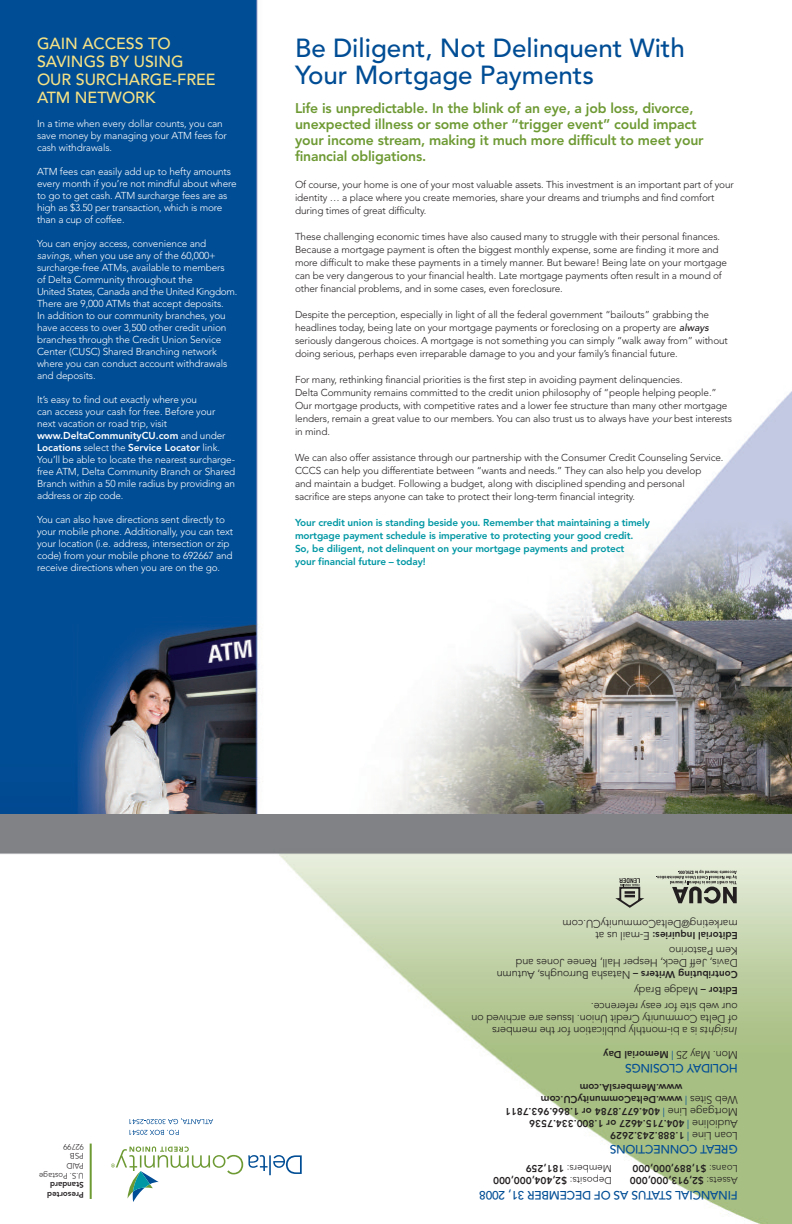
<style>
.page{position:relative;width:792px;height:1224px;background:#fff}
.page>*{position:absolute;margin:0;border:0;box-sizing:border-box;transform-origin:0 0}
.t1{font:500 26px/27px "Avenir";color:#014d95}
.t2{font:500 16px/18px "Avenir";color:#f6e285}
.t3{font:800 14px/16px "Avenir";letter-spacing:-.01em;color:#6e9a34}
.t4{font:500 12px "Avenir";letter-spacing:-.015em;color:#014d95}
.t5{font:300 11px/12px "Avenir";letter-spacing:-.015em;color:#231f20}
.t6{font:300 10px/13px "Avenir";letter-spacing:-.01em;color:#231f20}
.t7{font:300 10px/12px "Avenir";letter-spacing:-.01em;color:#fff}
.t8{font:800 10px "Avenir";color:#231f20}
.t9{font:800 10px/13px "Avenir";letter-spacing:-.01em;color:#0097a4}
.t10{font:300 8px/9.6px "Avenir";color:#231f20}
.t11{font:800 8px/9.6px "Avenir";color:#231f20}
.s1{font-style:italic}
.s2{font-weight:800}
.s3{font-weight:500;font-style:italic}
.s4{font-weight:300;font-size:11px}
.s5{font-weight:800;font-size:10px}
.s6{font-weight:300;font-size:12px;color:#014d95}
.s7{font-weight:300}
</style>
<div class="page">
<img style="left:0;top:0;width:792px;height:814px">
<svg style="left:0;top:814px;width:792px;height:410px"></svg>
<svg style="left:615px;top:878px;width:29px;height:30px"></svg>
<svg style="left:130px;top:1118px;width:83px;height:6px"></svg>
<svg style="left:130px;top:1130px;width:49px;height:5px"></svg>
<svg style="left:111px;top:1147px;width:191px;height:55px"></svg>
<hr style="left:90px;top:1144px;width:2px;height:55px;background:#6e9a34">
<svg style="left:656px;top:870px;width:81px;height:34px;background:#a3a898"></svg>
<h2 class="t2" style="left:37px;top:36px;width:180px">GAIN ACCESS TO<br>SAVINGS BY USING<br>OUR SURCHARGE-FREE<br>ATM NETWORK</h2>
<p class="t7" style="left:37px;top:118px;width:191px">In a time when every dollar counts, you can save money by managing your ATM fees for cash withdrawals.</p>
<p class="t7" style="left:37px;top:166px;width:201px">ATM fees can easily add up to hefty amounts every month if you’re not mindful about where to go to get cash. ATM surcharge fees are as high as $3.50 per transaction, which is more than a cup of coffee.</p>
<p class="t7" style="left:37px;top:238px;width:202px">You can enjoy access, convenience and <span class="s1">savings</span>, when you use any of the 60,000+ surcharge-free ATMs, available to members<br>of Delta Community throughout the<br>United States, Canada and the United Kingdom.<br>There are 9,000 ATMs that accept deposits.<br>In addition to our community branches, you have access to over 3,500 other credit union branches through the Credit Union Service Center (CUSC) Shared Branching network where you can conduct account withdrawals and deposits.</p>
<p class="t7" style="left:37px;top:394px;width:200px">It’s easy to find out exactly where you<br>can access your cash for free. Before your next vacation or road trip, visit <span class="s2">www.DeltaCommunityCU.com</span> and under <span class="s2">Locations</span> select the <span class="s2">Service Locator</span> link.<br>You’ll be able to locate the nearest surcharge&shy;free ATM, Delta Community Branch or Shared Branch within a 50 mile radius by providing an address or zip code.</p>
<p class="t7" style="left:37px;top:514px;width:198px">You can also have directions sent directly to your mobile phone. Additionally, you can text your location (i.e. address, intersection or zip code) from your mobile phone to 692667 and receive directions when you are on the go.</p>
<h1 class="t1" style="left:295px;top:36px;width:391px">Be Diligent, Not Delinquent With<br>Your Mortgage Payments</h1>
<h3 class="t3" style="left:295px;top:101px;width:410px">Life is unpredictable. In the blink of an eye, a job loss, divorce, unexpected illness or some other “trigger event” could impact your income stream, making it much more difficult to meet your financial obligations.</h3>
<p class="t6" style="left:295px;top:179px;width:440px">Of course, your home is one of your most valuable assets. This investment is an important part of your identity … a place where you create memories, share your dreams and triumphs and find comfort during times of great difficulty.</p>
<p class="t6" style="left:295px;top:231px;width:434px">These challenging economic times have also caused many to struggle with their personal finances.<br>Because a mortgage payment is often the biggest monthly expense, some are finding it more and more difficult to make these payments in a timely manner. But beware! Being late on your mortgage can be very dangerous to your financial health. Late mortgage payments often result in a mound of other financial problems, and in some cases, even foreclosure.</p>
<p class="t6" style="left:295px;top:309px;width:434px">Despite the perception, especially in light of all the federal government “bailouts” grabbing the headlines today, being late on your mortgage payments or foreclosing on a property are <span class="s3">always </span>seriously dangerous choices. A mortgage is not something you can simply “walk away from” without doing serious, perhaps even irreparable damage to you and your family’s financial future.</p>
<p class="t6" style="left:295px;top:374px;width:439px">For many, rethinking financial priorities is the first step in avoiding payment delinquencies.<br>Delta Community remains committed to the credit union philosophy of “people helping people.” Our mortgage products, with competitive rates and a lower fee structure than many other mortgage lenders, remain a great value to our members. You can also trust us to always have <span class="s1">your</span> best interests in mind.</p>
<p class="t6" style="left:295px;top:452px;width:430px">We can also offer assistance through our partnership with the Consumer Credit Counseling Service.<br>CCCS can help you differentiate between “wants and needs.” They can also help you develop<br>and maintain a budget. Following a budget, along with disciplined spending and personal<br>sacrifice are steps anyone can take to protect their long-term financial integrity.</p>
<p class="t9" style="left:295px;top:517px;width:356px">Your credit union is standing beside you. Remember that maintaining a timely mortgage payment schedule is imperative to protecting your good credit.<br>So, be diligent, not delinquent on your mortgage payments and protect<br>your financial future – today!</p>
<p class="t10" style="left:84px;top:1180px;width:47px;rotate:-180deg">U.S. Postage<br>PAID<br>PSB<br>92799</p>
<p class="t11" style="left:84px;top:1199px;width:38px;rotate:-180deg">Presorted<br>Standard</p>
<p class="t5" style="left:738px;top:929px;width:177px;rotate:-180deg">marketing@DeltaCommunityCU.com</p>
<p class="t8" style="left:738px;top:939px;width:144px;rotate:-180deg">Editorial Inquiries: <span class="s4">E-mail us at</span></p>
<p class="t5" style="left:738px;top:968px;width:224px;rotate:-180deg">Davis, Jeff Deck, Hesper Hall, Renee Jones and<br>Kem Pastorino</p>
<p class="t5" style="left:738px;top:998px;width:243px;line-height:15.6px;rotate:-180deg"><span class="s5">Editor –</span> Madge Brady<br><span class="s5">Contributing Writers –</span> Natasha Burroughs, Autumn</p>
<p class="t5" style="left:738px;top:1035px;width:268px;rotate:-180deg"><span class="s1">Insights</span> is a bi-monthly publication for the members<br>of Delta Community Credit Union. Issues are archived on our web site for easy reference.</p>
<p class="t8" style="left:738px;top:1058px;width:136px;rotate:-180deg"><span class="s4">Mon. May 25</span> <span class="s6">|</span> Memorial Day</p>
<p class="t4" style="left:738px;top:1073px;width:114px;rotate:-180deg">HOLIDAY CLOSINGS</p>
<p class="t8" style="left:682px;top:1092px;width:104px;rotate:-180deg">www.MembersIA.com</p>
<p class="t8" style="left:738px;top:1104px;width:198px;rotate:-180deg"><span class="s4">Web Sites</span> <span class="s6">|</span> www.DeltaCommunityCU.com</p>
<p class="t8" style="left:738px;top:1116px;width:234px;rotate:-180deg"><span class="s4">Mortgage Line</span> <span class="s6">|</span> 404.677.8784 or 1.866.963.7811</p>
<p class="t8" style="left:738px;top:1128px;width:210px;rotate:-180deg"><span class="s4">Audioline</span> <span class="s6">|</span> 404.715.4627 or 1.800.334.7536</p>
<p class="t8" style="left:738px;top:1140px;width:129px;rotate:-180deg"><span class="s4">Loan Line</span> <span class="s6">|</span> 1.888.243.2629</p>
<p class="t4" style="left:738px;top:1155px;width:130px;rotate:-180deg">GREAT CONNECTIONS</p>
<p class="t6" style="left:612px;top:1175px;width:87px;rotate:-180deg">Members: <span class="s2">181,259</span></p>
<p class="t8" style="left:738px;top:1173px;width:107px;rotate:-180deg"><span class="s7">Loans:</span> $1,889,000,000</p>
<p class="t8" style="left:612px;top:1185px;width:120px;rotate:-180deg"><span class="s7">Deposits:</span> $2,404,000,000</p>
<p class="t8" style="left:738px;top:1185px;width:109px;rotate:-180deg"><span class="s7">Assets:</span> $2,913,000,000</p>
<p class="t4" style="left:738px;top:1200px;width:260px;rotate:-180deg">FINANCIAL STATUS AS OF DECEMBER 31, 2008</p>
</div>
